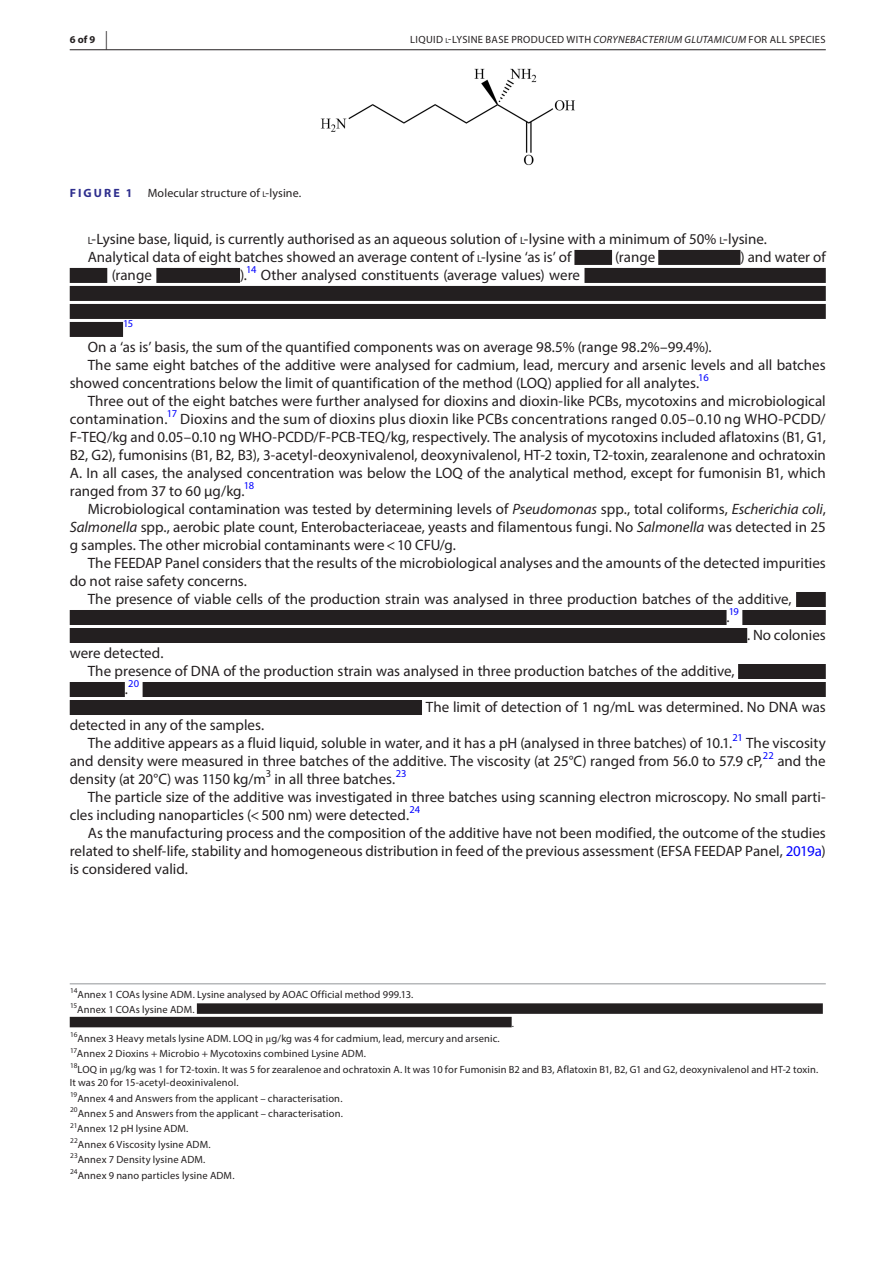
<style>
.page{position:relative;width:893px;height:1263px;background:#fff}
.page>*{position:absolute;margin:0;border:0;box-sizing:border-box;transform-origin:0 0}
.t1{font:15px/18px "Myriad Pro";color:#231f20}
.t2{font:12px "Myriad Pro";letter-spacing:.01em;color:#231f20}
.t3{font:700 12px "Myriad Pro";letter-spacing:.175em;color:#2e2e8d}
.t4{font:10.5px/15.3px "Myriad Pro";letter-spacing:.015em;color:#231f20}
.t5{font:10.5px "Myriad Pro";letter-spacing:.035em;color:#231f20}
.t6{font:10.5px "Myriad Pro";letter-spacing:-.035em;color:#00f}
.t7{font:700 10.5px "Myriad Pro";color:#231f20}
.t8{font:7.35px "Myriad Pro";letter-spacing:-.03em;color:#231f20}
.s1{font-size:18.6px}
.s2{font-size:7.35px}
.s3{font-style:italic}
.s4{font-size:8.4px}
.s5{font-size:10.5px}
.s6{color:#00f}
.s7{font-family:"STIX"}
</style>
<div class="page">
<hr style="left:70px;top:49px;width:756px;height:1px;background:#231f20">
<div style="left:574px;top:250px;width:38px;height:15px;background:#231f20"></div>
<div style="left:658px;top:250px;width:82px;height:15px;background:#231f20"></div>
<div style="left:70px;top:268px;width:37px;height:15px;background:#231f20"></div>
<div style="left:156px;top:268px;width:84px;height:15px;background:#231f20"></div>
<div style="left:584px;top:268px;width:242px;height:15px;background:#231f20"></div>
<div style="left:70px;top:286px;width:756px;height:15px;background:#231f20"></div>
<div style="left:70px;top:304px;width:756px;height:15px;background:#231f20"></div>
<div style="left:70px;top:322px;width:53px;height:15px;background:#231f20"></div>
<div style="left:796px;top:592px;width:30px;height:15px;background:#231f20"></div>
<div style="left:70px;top:610px;width:656px;height:15px;background:#231f20"></div>
<div style="left:742px;top:610px;width:84px;height:15px;background:#231f20"></div>
<div style="left:70px;top:628px;width:677px;height:15px;background:#231f20"></div>
<div style="left:738px;top:664px;width:88px;height:15px;background:#231f20"></div>
<div style="left:70px;top:682px;width:55px;height:15px;background:#231f20"></div>
<div style="left:143px;top:682px;width:683px;height:15px;background:#231f20"></div>
<div style="left:70px;top:700px;width:352px;height:15px;background:#231f20"></div>
<hr style="left:70px;top:983px;width:756px;height:1px;background:#939598">
<div style="left:197px;top:1003px;width:626px;height:11px;background:#231f20"></div>
<div style="left:70px;top:1017px;width:442px;height:10px;background:#231f20"></div>
<img style="left:320px;top:68px;width:255px;height:97px">
<p class="t7" style="left:70px;top:32px;width:39px">6 of 9 <span class="s1">|</span></p>
<p class="t5" style="left:410px;top:33px;width:417px">LIQUID <span class="s2">l</span>-LYSINE BASE PRODUCED WITH <span class="s3">CORYNEBACTERIUM GLUTAMICUM</span> FOR ALL SPECIES</p>
<p class="t3" style="left:70px;top:185px;width:64px">FIGURE 1</p>
<p class="t2" style="left:148px;top:185px;width:155px">Molecular structure of <span class="s4">l</span>-lysine.</p>
<p class="t1" style="left:88px;top:230px;width:681px"><span class="s5">l</span>-Lysine base, liquid, is currently authorised as an aqueous solution of <span class="s5">l</span>-lysine with a minimum of 50% <span class="s5">l</span>-lysine.<br>Analytical data of eight batches showed an average content of <span class="s5">l</span>-lysine ‘as is’ of</p>
<p class="t1" style="left:615px;top:248px;width:42px">(range</p>
<p class="t1" style="left:740px;top:248px;width:87px">) and water of</p>
<p class="t1" style="left:112px;top:266px;width:42px">(range</p>
<p class="t1" style="left:240px;top:266px;width:9px">).</p>
<p class="t6" style="left:246px;top:263px;width:12px">14</p>
<p class="t1" style="left:261px;top:266px;width:321px">Other analysed constituents (average values) were</p>
<p class="t6" style="left:123px;top:317px;width:12px">15</p>
<p class="t1" style="left:88px;top:338px;width:625px">On a ‘as is’ basis, the sum of the quantified components was on average 98.5% (range 98.2%–99.4%).</p>
<p class="t1" style="left:88px;top:356px;width:739px">The same eight batches of the additive were analysed for cadmium, lead, mercury and arsenic levels and all batches</p>
<p class="t1" style="left:70px;top:374px;width:631px">showed concentrations below the limit of quantification of the method (LOQ) applied for all analytes.</p>
<p class="t6" style="left:698px;top:371px;width:12px">16</p>
<p class="t1" style="left:70px;top:392px;width:757px;text-indent:18px">Three out of the eight batches were further analysed for dioxins and dioxin-like PCBs, mycotoxins and microbiological contamination.</p>
<p class="t6" style="left:167px;top:407px;width:12px">17</p>
<p class="t1" style="left:70px;top:410px;width:758px;text-align:justify;text-indent:110px">Dioxins and the sum of dioxins plus dioxin like PCBs concentrations ranged 0.05–0.10 ng WHO-PCDD/ F-TEQ/kg and 0.05–0.10 ng WHO-PCDD/F-PCB-TEQ/kg, respectively. The analysis of mycotoxins included aflatoxins (B1, G1, B2, G2), fumonisins (B1, B2, B3), 3-acetyl-deoxynivalenol, deoxynivalenol, HT-2 toxin, T2-toxin, zearalenone and ochratoxin A. In all cases, the analysed concentration was below the LOQ of the analytical method, except for fumonisin B1, which ranged from 37 to 60 μg/kg.</p>
<p class="t6" style="left:244px;top:479px;width:12px">18</p>
<p class="t1" style="left:70px;top:500px;width:758px;text-align:justify;text-indent:18px">Microbiological contamination was tested by determining levels of <span class="s3">Pseudomonas</span> spp., total coliforms, <span class="s3">Escherichia coli</span>, <span class="s3">Salmonella</span> spp., aerobic plate count, Enterobacteriaceae, yeasts and filamentous fungi. No <span class="s3">Salmonella</span> was detected in 25 g samples. The other microbial contaminants were&lt;10 CFU/g.</p>
<p class="t1" style="left:88px;top:554px;width:740px">The FEEDAP Panel considers that the results of the microbiological analyses and the amounts of the detected impurities</p>
<p class="t1" style="left:70px;top:572px;width:179px">do not raise safety concerns.</p>
<p class="t1" style="left:88px;top:590px;width:705px">The presence of viable cells of the production strain was analysed in three production batches of the additive,</p>
<p class="t1" style="left:726px;top:608px;width:5px">.</p>
<p class="t6" style="left:729px;top:605px;width:12px">19</p>
<p class="t1" style="left:70px;top:644px;width:95px">were detected.</p>
<p class="t1" style="left:88px;top:662px;width:648px">The presence of DNA of the production strain was analysed in three production batches of the additive,</p>
<p class="t1" style="left:125px;top:680px;width:5px">.</p>
<p class="t6" style="left:128px;top:677px;width:12px">20</p>
<p class="t1" style="left:747px;top:626px;width:80px">. No colonies</p>
<p class="t1" style="left:426px;top:698px;width:402px">The limit of detection of 1 ng/mL was determined. No DNA was</p>
<p class="t1" style="left:88px;top:716px;width:646px;text-indent:-18px">detected in any of the samples.<br>The additive appears as a fluid liquid, soluble in water, and it has a pH (analysed in three batches) of 10.1.</p>
<p class="t6" style="left:732px;top:731px;width:12px">21</p>
<p class="t1" style="left:70px;top:734px;width:758px;text-indent:676px">The viscosity and density were measured in three batches of the additive. The viscosity (at 25°C) ranged from 56.0 to 57.9 cP,</p>
<p class="t6" style="left:763px;top:749px;width:12px">22</p>
<p class="t1" style="left:777px;top:752px;width:50px">and the</p>
<p class="t1" style="left:70px;top:770px;width:198px">density (at 20°C) was 1150 kg/m</p>
<p class="t4" style="left:266px;top:766px;width:7px">3</p>
<p class="t1" style="left:274px;top:770px;width:122px">in all three batches.</p>
<p class="t6" style="left:396px;top:767px;width:12px">23</p>
<p class="t1" style="left:70px;top:788px;width:757px;text-indent:18px">The particle size of the additive was investigated in three batches using scanning electron microscopy. No small parti&shy;cles including nanoparticles (&lt;500 nm) were detected.</p>
<p class="t6" style="left:410px;top:803px;width:12px">24</p>
<p class="t1" style="left:70px;top:824px;width:758px;text-align:justify;text-indent:18px">As the manufacturing process and the composition of the additive have not been modified, the outcome of the studies related to shelf-life, stability and homogeneous distribution in feed of the previous assessment (EFSA FEEDAP Panel, <span class="s6">2019a</span>) is considered valid.</p>
<p class="t4" style="left:70px;top:986px;width:345px"><sup>14</sup>Annex 1 COAs lysine ADM. Lysine analysed by AOAC Official method 999.13.<br><sup>15</sup>Annex 1 COAs lysine ADM.</p>
<p class="t4" style="left:512px;top:1015px;width:4px">.</p>
<p class="t8" style="left:70px;top:1030px;width:9px">16</p>
<p class="t4" style="left:78px;top:1031px;width:424px">Annex 3 Heavy metals lysine ADM. LOQ in <span class="s7">μ</span>g/kg was 4 for cadmium, lead, mercury and arsenic.</p>
<p class="t8" style="left:70px;top:1046px;width:9px">17</p>
<p class="t4" style="left:77px;top:1046px;width:290px">Annex 2 Dioxins + Microbio + Mycotoxins combined Lysine ADM.</p>
<p class="t8" style="left:70px;top:1061px;width:9px">18</p>
<p class="t4" style="left:70px;top:1062px;width:750px;line-height:13.5px;text-indent:8px">LOQ in <span class="s7">μ</span>g/kg was 1 for T2-toxin. It was 5 for zearalenoe and ochratoxin A. It was 10 for Fumonisin B2 and B3, Aflatoxin B1, B2, G1 and G2, deoxynivalenol and HT-2 toxin.<br>It was 20 for 15-acetyl-deoxinivalenol.</p>
<p class="t4" style="left:70px;top:1090px;width:274px"><sup>19</sup>Annex 4 and Answers from the applicant – characterisation.<br><sup>20</sup>Annex 5 and Answers from the applicant – characterisation.<br><sup>21</sup>Annex 12 pH lysine ADM.<br><sup>22</sup>Annex 6 Viscosity lysine ADM.<br><sup>23</sup>Annex 7 Density lysine ADM.</p>
<p class="t8" style="left:70px;top:1167px;width:9px">24</p>
<p class="t4" style="left:78px;top:1167px;width:158px">Annex 9 nano particles lysine ADM.</p>
</div>
